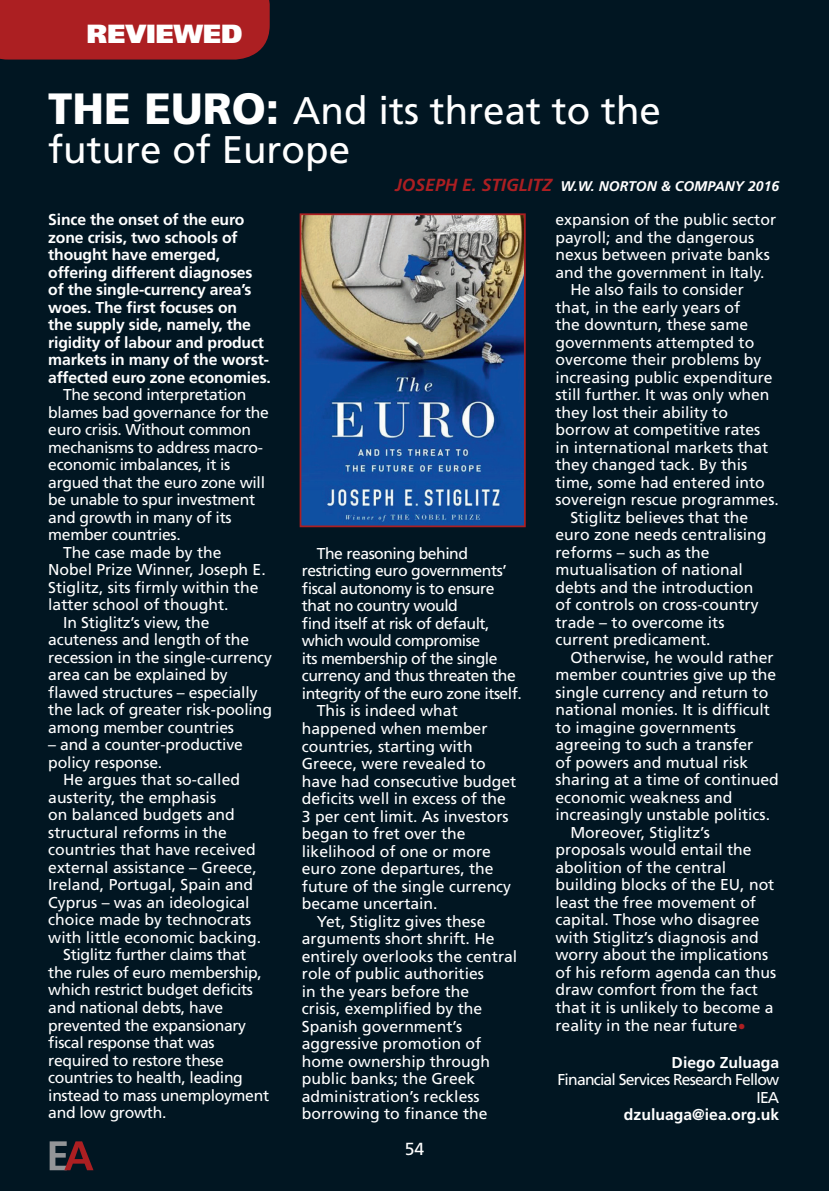
<style>
.page{position:relative;width:829px;height:1191px;background:#fff}
.page>*{position:absolute;margin:0;border:0;box-sizing:border-box;transform-origin:0 0}
.headline{font:38.5px/38.5px "Frutiger";color:#fff}
.t1{font:900 26.25px "Frutiger";color:#fff}
.t2{font:17.5px "Frutiger";color:#fff}
.indent_body_text{font:15.75px/17.5px "Frutiger";color:#fff}
.indent_body_text-2{font:15.75px/17.5px "Frutiger";letter-spacing:-.02em;color:#fff}
.indent_body_text-3{font:700 15.75px/17.5px "Frutiger";letter-spacing:-.01em;color:#fff}
.indent_body_text-4{font:15.75px/17.5px "Frutiger";letter-spacing:-.03em;color:#fff}
.indent_body_text-5{font:15.75px "Frutiger";letter-spacing:-.05em;color:#fff}
.headline-2{font:italic 700 14px "Frutiger";color:#fff}
.s1{font-weight:900;font-size:43.75px}
.s2{font-size:17.5px;color:#ac1f22}
.s3{color:#ac1f22}
</style>
<div class="page">
<div style="left:0;top:0;width:828px;height:1191px;background:#011622"></div>
<svg style="left:50px;top:1141px;width:43px;height:29px"></svg>
<div style="left:0;top:0;width:270px;height:60px;background:#ac1f22"></div>
<img style="left:302px;top:216px;width:220px;height:308px">
<div style="left:299px;top:213px;width:226px;height:314px;border:2px solid #ac1f22"></div>
<p class="t1" style="left:87px;top:17px;width:157px">REVIEWED</p>
<p class="headline" style="left:48px;top:92px;width:614px"><span class="s1">THE EURO:</span> And its threat to the future of Europe</p>
<p class="headline-2" style="left:395px;top:177px;width:385px"><span class="s2">JOSEPH E. STIGLITZ</span> W.W. NORTON &amp; COMPANY 2016</p>
<p class="indent_body_text-3" style="left:48px;top:211px;width:224px">Since the onset of the euro zone crisis, two schools of thought have emerged, offering different diagnoses of the single-currency area’s woes. The first focuses on<br>the supply side, namely, the rigidity of labour and product markets in many of the worst&shy;affected euro zone economies.</p>
<p class="indent_body_text-2" style="left:48px;top:386px;width:222px;text-indent:15px">The second interpretation blames bad governance for the euro crisis. Without common mechanisms to address macro&shy;economic imbalances, it is argued that the euro zone will be unable to spur investment and growth in many of its member countries.</p>
<p class="indent_body_text" style="left:48px;top:543px;width:219px;text-indent:15px">The case made by the<br>Nobel Prize Winner, Joseph E.<br>Stiglitz, sits firmly within the latter school of thought.</p>
<p class="indent_body_text" style="left:48px;top:613px;width:225px;text-indent:15px">In Stiglitz’s view, the acuteness and length of the recession in the single-currency area can be explained by flawed structures – especially the lack of greater risk-pooling among member countries</p>
<p class="indent_body_text" style="left:48px;top:736px;width:196px">– and a counter-productive policy response.</p>
<p class="indent_body_text" style="left:48px;top:771px;width:214px;text-indent:15px">He argues that so-called austerity, the emphasis<br>on balanced budgets and structural reforms in the countries that have received external assistance – Greece,<br>Ireland, Portugal, Spain and<br>Cyprus – was an ideological choice made by technocrats with little economic backing.</p>
<p class="indent_body_text-2" style="left:48px;top:946px;width:222px;text-indent:15px">Stiglitz further claims that the rules of euro membership, which restrict budget deficits and national debts, have prevented the expansionary fiscal response that was required to restore these countries to health, leading instead to mass unemployment and low growth.</p>
<p class="indent_body_text-4" style="left:302px;top:545px;width:221px;text-indent:15px">The reasoning behind restricting euro governments’ fiscal autonomy is to ensure that no country would<br>find itself at risk of default, which would compromise<br>its membership of the single currency and thus threaten the integrity of the euro zone itself.</p>
<p class="indent_body_text" style="left:302px;top:702px;width:216px;text-indent:15px">This is indeed what happened when member countries, starting with<br>Greece, were revealed to have had consecutive budget deficits well in excess of the<br>3 per cent limit. As investors began to fret over the likelihood of one or more euro zone departures, the future of the single currency became uncertain.</p>
<p class="indent_body_text" style="left:302px;top:912px;width:217px;text-indent:15px">Yet, Stiglitz gives these arguments short shrift. He entirely overlooks the central role of public authorities<br>in the years before the<br>crisis, exemplified by the<br>Spanish government’s aggressive promotion of home ownership through public banks; the Greek administration’s reckless borrowing to finance the</p>
<p class="t2" style="left:404px;top:1138px;width:21px">54</p>
<p class="indent_body_text" style="left:555px;top:211px;width:222px">expansion of the public sector payroll; and the dangerous nexus between private banks and the government in Italy.</p>
<p class="indent_body_text" style="left:555px;top:281px;width:225px;text-indent:15px">He also fails to consider that, in the early years of<br>the downturn, these same governments attempted to overcome their problems by increasing public expenditure still further. It was only when they lost their ability to borrow at competitive rates<br>in international markets that they changed tack. By this time, some had entered into sovereign rescue programmes.</p>
<p class="indent_body_text" style="left:555px;top:508px;width:212px;text-indent:15px">Stiglitz believes that the euro zone needs centralising reforms – such as the mutualisation of national debts and the introduction of controls on cross-country trade – to overcome its current predicament.</p>
<p class="indent_body_text" style="left:555px;top:648px;width:225px;text-indent:15px">Otherwise, he would rather member countries give up the single currency and return to national monies. It is difficult to imagine governments agreeing to such a transfer<br>of powers and mutual risk sharing at a time of continued economic weakness and increasingly unstable politics.</p>
<p class="indent_body_text" style="left:555px;top:823px;width:222px;text-indent:15px">Moreover, Stiglitz’s proposals would entail the abolition of the central building blocks of the EU, not least the free movement of capital. Those who disagree with Stiglitz’s diagnosis and worry about the implications of his reform agenda can thus draw comfort from the fact that it is unlikely to become a reality in the near future<span class="s3">•</span></p>
<p class="indent_body_text-3" style="left:671px;top:1053px;width:109px">Diego Zuluaga</p>
<p class="indent_body_text-5" style="left:557px;top:1070px;width:223px">Financial Services Research Fellow</p>
<p class="indent_body_text" style="left:756px;top:1088px;width:24px">IEA</p>
<p class="indent_body_text-3" style="left:624px;top:1106px;width:157px">dzuluaga@iea.org.uk</p>
</div>
